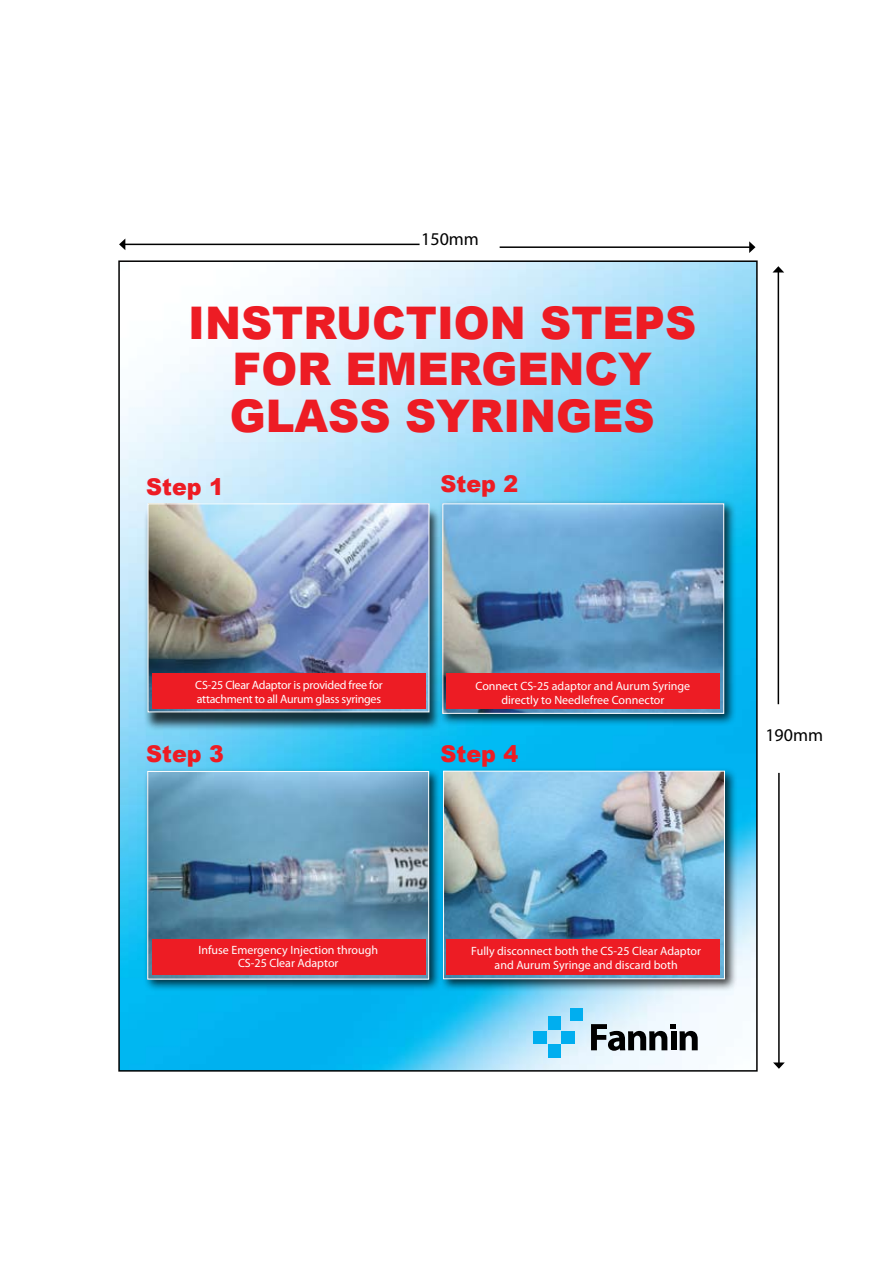
<style>
.page{position:relative;width:893px;height:1263px;background:#fff}
.page>*{position:absolute;margin:0;border:0;box-sizing:border-box;transform-origin:0 0}
.t1{font:900 45px/46.5px "Arial";color:#ed1c24;text-align:center;scale:.96 1}
.t2{font:900 23.1px "Arial";color:#ed1c24;scale:.96 1}
.t3{font:18px "Myriad Pro";color:#000}
.t4{font:12px/13.5px "Myriad Pro";color:#fff;text-align:center}
.t5{font:12px/13.5px "Myriad Pro";letter-spacing:-.02em;color:#fff}
</style>
<div class="page">
<img style="left:121px;top:263px;width:634px;height:805px">
<svg style="left:591px;top:1024px;width:107px;height:27px"></svg>
<div style="left:561px;top:1031px;width:14px;height:12px;background:#00aeef"></div>
<div style="left:548px;top:1016px;width:13px;height:14px;background:#00aeef"></div>
<div style="left:548px;top:1044px;width:13px;height:14px;background:#00aeef"></div>
<div style="left:533px;top:1031px;width:14px;height:12px;background:#00aeef"></div>
<div style="left:571px;top:1008px;width:12px;height:13px;background:#00aeef"></div>
<div style="left:143px;top:767px;width:298px;height:225px;background:#000;opacity:.75"></div>
<img style="left:149px;top:773px;width:278px;height:204px">
<div style="left:147px;top:771px;width:282px;height:208px;border:1px solid #fff"></div>
<div style="left:144px;top:506px;width:298px;height:225px;background:#000;opacity:.75"></div>
<img style="left:150px;top:505px;width:277px;height:205px">
<div style="left:148px;top:503px;width:281px;height:209px;border:1px solid #fff"></div>
<div style="left:438px;top:499px;width:298px;height:227px;background:#000;opacity:.75"></div>
<img style="left:444px;top:505px;width:278px;height:207px">
<div style="left:442px;top:503px;width:282px;height:211px;border:1px solid #fff"></div>
<div style="left:439px;top:767px;width:298px;height:224px;background:#000;opacity:.75"></div>
<img style="left:445px;top:773px;width:278px;height:204px">
<div style="left:443px;top:771px;width:282px;height:208px;border:1px solid #fff"></div>
<div style="left:446px;top:673px;width:274px;height:36px;background:#ed1c24"></div>
<div style="left:152px;top:673px;width:273px;height:36px;background:#ed1c24"></div>
<div style="left:152px;top:939px;width:273px;height:36px;background:#ed1c24"></div>
<div style="left:446px;top:939px;width:273px;height:36px;background:#ed1c24"></div>
<hr style="left:125px;top:244px;width:295px;height:1px;background:#000">
<svg style="left:119px;top:239px;width:6px;height:11px"></svg>
<hr style="left:500px;top:246px;width:250px;height:2px;background:#000">
<svg style="left:749px;top:241px;width:6px;height:12px"></svg>
<hr style="left:778px;top:272px;width:1px;height:432px;background:#000">
<svg style="left:773px;top:266px;width:11px;height:6px"></svg>
<hr style="left:778px;top:773px;width:2px;height:290px;background:#000">
<svg style="left:773px;top:1062px;width:12px;height:7px"></svg>
<h3 class="t3" style="left:421px;top:228px;width:59px">150mm</h3>
<h1 class="t1" style="left:188px;top:298px;width:531px">INSTRUCTION STEPS<br>FOR EMERGENCY<br>GLASS SYRINGES</h1>
<h2 class="t2" style="left:146px;top:470px;width:82px">Step 1</h2>
<h2 class="t2" style="left:441px;top:467px;width:82px">Step 2</h2>
<p class="t5" style="left:195px;top:678px;width:189px">CS-25 Clear Adaptor is provided free for attachment to all Aurum glass syringes</p>
<p class="t4" style="left:476px;top:679px;width:216px">Connect CS-25 adaptor and Aurum Syringe directly to Needlefree Connector</p>
<h2 class="t2" style="left:146px;top:737px;width:82px">Step 3</h2>
<h2 class="t2" style="left:441px;top:737px;width:82px">Step 4</h2>
<h3 class="t3" style="left:765px;top:723px;width:59px">190mm</h3>
<p class="t4" style="left:198px;top:943px;width:181px">Infuse Emergency Injection through<br>CS-25 Clear Adaptor</p>
<p class="t4" style="left:471px;top:944px;width:231px">Fully disconnect both the CS-25 Clear Adaptor and Aurum Syringe and discard both</p>
</div>
